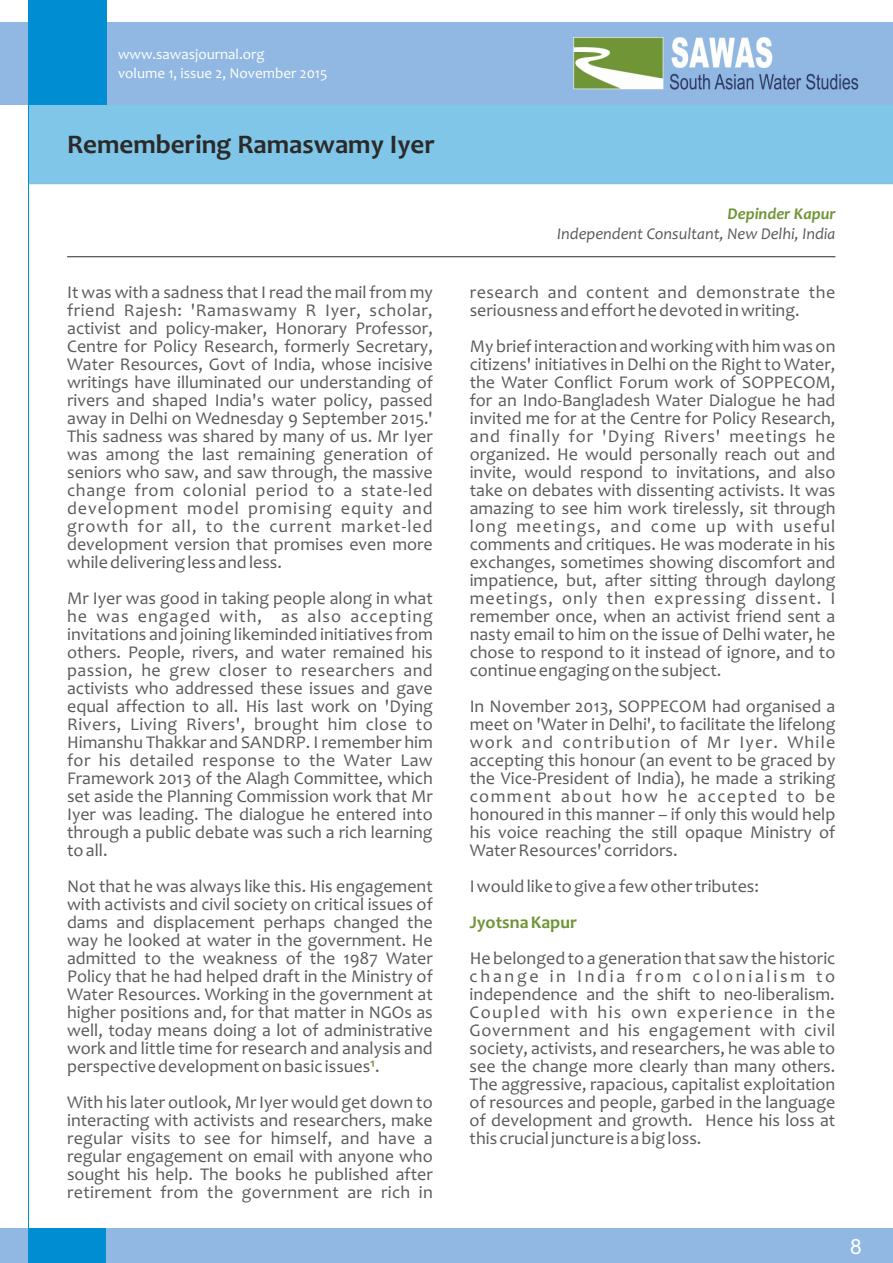
<style>
.page{position:relative;width:893px;height:1263px;background:#fff}
.page>*{position:absolute;margin:0;border:0;box-sizing:border-box;transform-origin:0 0}
.t1{font:700 27px "Candara";color:#2b2a29}
.t2{font:21px "Arial";color:#fefefe}
.t3{font:18px/18px "Candara";color:#5b5b5b;text-align:justify}
.t4{font:700 18px "Candara";color:#6f9537}
.t5{font:italic 16.5px "Candara";color:#5b5b5b}
.t6{font:italic 700 16.5px "Candara";color:#6f9537}
.t7{font:15px/18.3px "Candara";color:#fefefe}
.s1{font-weight:700;color:#6f9537}
</style>
<div class="page">
<div style="left:29px;top:105px;width:864px;height:79px;background:#80c6e8"></div>
<div style="left:0;top:23px;width:893px;height:82px;background:#90b8e2"></div>
<div style="left:0;top:1229px;width:893px;height:34px;background:#90b8e2"></div>
<div style="left:28px;top:0;width:78px;height:105px;background:#008dd2"></div>
<div style="left:28px;top:1229px;width:78px;height:34px;background:#008dd2"></div>
<img style="left:573px;top:37px;width:286px;height:53px">
<hr style="left:28px;top:105px;width:1px;height:1124px;background:#008dd2">
<hr style="left:29px;top:183px;width:864px;height:1px;background:#90b8e2">
<hr style="left:67px;top:256px;width:768px;height:1px;background:#2b2a29">
<p class="t7" style="left:118px;top:47px;width:211px">www.sawasjournal.org<br>volume 1, issue 2, November 2015</p>
<h1 class="t1" style="left:67px;top:134px;width:369px">Remembering Ramaswamy Iyer</h1>
<p class="t3" style="left:67px;top:285px;width:367px">It was with a sadness that I read the mail from my friend Rajesh: 'Ramaswamy R Iyer, scholar, activist and policy-maker, Honorary Professor, Centre for Policy Research, formerly Secretary, Water Resources, Govt of India, whose incisive writings have illuminated our understanding of rivers and shaped India's water policy, passed away in Delhi on Wednesday 9 September 2015.' This sadness was shared by many of us. Mr Iyer was among the last remaining generation of seniors who saw, and saw through, the massive change from colonial period to a state-led development model promising equity and growth for all, to the current market-led development version that promises even more while delivering less and less.</p>
<p class="t3" style="left:67px;top:591px;width:367px">Mr Iyer was good in taking people along in what he was engaged with, as also accepting invitations and joining likeminded initiatives from others. People, rivers, and water remained his passion, he grew closer to researchers and activists who addressed these issues and gave equal affection to all. His last work on 'Dying Rivers, Living Rivers', brought him close to Himanshu Thakkar and SANDRP. I remember him for his detailed response to the Water Law Framework 2013 of the Alagh Committee, which set aside the Planning Commission work that Mr Iyer was leading. The dialogue he entered into through a public debate was such a rich learning to all.</p>
<p class="t3" style="left:67px;top:879px;width:367px">Not that he was always like this. His engagement with activists and civil society on critical issues of dams and displacement perhaps changed the way he looked at water in the government. He admitted to the weakness of the 1987 Water Policy that he had helped draft in the Ministry of Water Resources. Working in the government at higher positions and, for that matter in NGOs as well, today means doing a lot of administrative work and little time for research and analysis and perspective development on basic issues<span class="s1">¹</span>.</p>
<p class="t3" style="left:67px;top:1095px;width:367px">With his later outlook, Mr Iyer would get down to interacting with activists and researchers, make regular visits to see for himself, and have a regular engagement on email with anyone who sought his help. The books he published after retirement from the government are rich in</p>
<p class="t6" style="left:728px;top:207px;width:109px">Depinder Kapur</p>
<p class="t5" style="left:557px;top:227px;width:280px">Independent Consultant, New Delhi, India</p>
<p class="t3" style="left:470px;top:285px;width:367px">research and content and demonstrate the seriousness and effort he devoted in writing.</p>
<p class="t3" style="left:470px;top:339px;width:367px">My brief interaction and working with him was on citizens' initiatives in Delhi on the Right to Water, the Water Conflict Forum work of SOPPECOM, for an Indo-Bangladesh Water Dialogue he had invited me for at the Centre for Policy Research, and finally for 'Dying Rivers' meetings he organized. He would personally reach out and invite, would respond to invitations, and also take on debates with dissenting activists. It was amazing to see him work tirelessly, sit through long meetings, and come up with useful comments and critiques. He was moderate in his exchanges, sometimes showing discomfort and impatience, but, after sitting through daylong meetings, only then expressing dissent. I remember once, when an activist friend sent a nasty email to him on the issue of Delhi water, he chose to respond to it instead of ignore, and to continue engaging on the subject.</p>
<p class="t3" style="left:470px;top:699px;width:367px">In November 2013, SOPPECOM had organised a meet on 'Water in Delhi', to facilitate the lifelong work and contribution of Mr Iyer. While accepting this honour (an event to be graced by the Vice-President of India), he made a striking comment about how he accepted to be honoured in this manner – if only this would help his voice reaching the still opaque Ministry of Water Resources' corridors.</p>
<p class="t3" style="left:470px;top:879px;width:291px">I would like to give a few other tributes:</p>
<p class="t4" style="left:470px;top:915px;width:109px">Jyotsna Kapur</p>
<p class="t3" style="left:470px;top:951px;width:367px">He belonged to a generation that saw the historic change in India from colonialism to independence and the shift to neo-liberalism.<br>Coupled with his own experience in the Government and his engagement with civil society, activists, and researchers, he was able to see the change more clearly than many others.<br>The aggressive, rapacious, capitalist exploitation of resources and people, garbed in the language of development and growth. Hence his loss at this crucial juncture is a big loss.</p>
<p class="t2" style="left:850px;top:1239px;width:13px">8</p>
</div>
